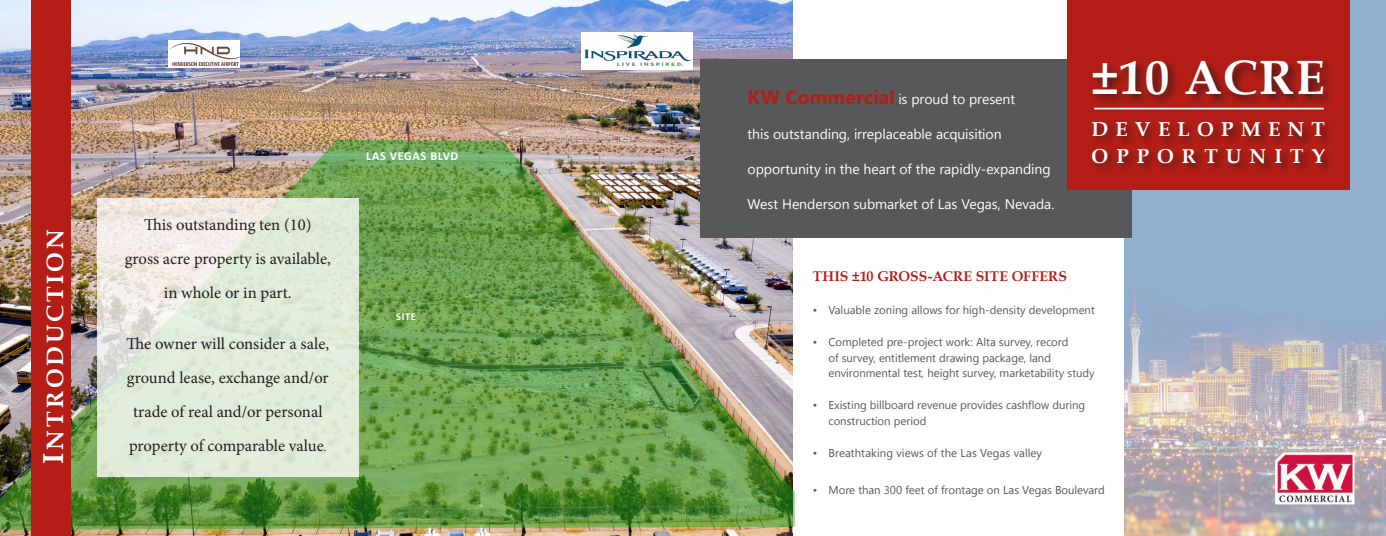
<style>
.page{position:relative;width:1386px;height:536px;background:#fff}
.page>*{position:absolute;margin:0;border:0;box-sizing:border-box;transform-origin:0 0}
.Body_Copy{font:700 48.12px "Book Antiqua";letter-spacing:.03em;color:#fff}
.t1{font:700 23.62px "Book Antiqua";letter-spacing:.12em;color:#fff}
.Body_Copy-2{font:700 20.12px "Book Antiqua";letter-spacing:.36em;color:#fff}
.Body_Copy-3{font:700 20.12px "Book Antiqua";letter-spacing:.4em;color:#fff}
.t2{font:16.62px/34.1px "Minion Pro";color:#231f20;text-align:center}
.t3{font:14px "Nirmala UI";letter-spacing:-.005em;color:#fff}
.t4{font:700 14px "Book Antiqua";letter-spacing:.01em;color:#b41d15}
.Body_Copy-4{font:700 12.25px "Calibri";letter-spacing:.05em;color:#fff}
.t5{font:11.38px/15.8px "Nirmala UI";color:#57585a}
.Body_Copy-5{font:700 10.5px "Calibri";color:#fff}
.s1{font-size:28.88px}
.s2{font-size:12.25px}
.s3{font-weight:700;font-size:19.25px;color:#b41d15}
</style>
<div class="page">
<img style="left:1124px;top:0;width:262px;height:536px">
<img style="left:0;top:0;width:793px;height:536px">
<svg style="left:168px;top:41px;width:72px;height:27px"></svg>
<img style="left:169px;top:43px;width:71px;height:22px">
<div style="left:581px;top:32px;width:112px;height:37px;background:#fff"></div>
<img style="left:584px;top:34px;width:108px;height:32px">
<div style="left:701px;top:59px;width:431px;height:179px;background:#57585a"></div>
<img style="left:0;top:140px;width:795px;height:389px">
<div style="left:1067px;top:0;width:283px;height:190px;background:#b41d15"></div>
<div style="left:1089px;top:58px;width:247px;height:116px;background:#231f20;opacity:.75"></div>
<hr style="left:1094px;top:108px;width:230px;height:1px;background:#fcfcfc">
<div style="left:32px;top:0;width:39px;height:536px;background:#b41d15"></div>
<svg style="left:97px;top:198px;width:262px;height:278px;background:#e3eadc"></svg>
<img style="left:1275px;top:452px;width:79px;height:52px">
<p class="t1" style="left:39px;top:464px;width:236px;rotate:-90deg"><span class="s1">I</span>NTRODUCTION</p>
<p class="t2" style="left:125px;top:207px;width:208px">This outstanding ten (10)<br>gross acre property is available,</p>
<p class="t2" style="left:164px;top:275px;width:129px">in whole or in part.</p>
<p class="t2" style="left:126px;top:326px;width:204px">The owner will consider a sale, ground lease, exchange and/or trade of real and/or personal property of comparable value<span class="s2">.</span></p>
<p class="Body_Copy-4" style="left:366px;top:147px;width:94px">LAS VEGAS BLVD</p>
<p class="Body_Copy-5" style="left:396px;top:309px;width:21px">SITE</p>
<p class="t3" style="left:748px;top:87px;width:269px"><span class="s3">KW Commercial</span> is proud to present</p>
<p class="t3" style="left:748px;top:122px;width:255px">this outstanding, irreplaceable acquisition</p>
<p class="t3" style="left:748px;top:157px;width:304px">opportunity in the heart of the rapidly-expanding</p>
<p class="t3" style="left:748px;top:192px;width:308px">West Henderson submarket of Las Vegas, Nevada.</p>
<p class="Body_Copy" style="left:1092px;top:45px;width:235px">±10 ACRE</p>
<p class="Body_Copy-2" style="left:1092px;top:116px;width:235px">DEVELOPMENT</p>
<p class="Body_Copy-3" style="left:1092px;top:142px;width:235px">OPPORTUNITY</p>
<p class="t4" style="left:813px;top:266px;width:256px">THIS ±10 GROSS-ACRE SITE OFFERS</p>
<p class="t5" style="left:813px;top:301px;width:284px">• Valuable zoning allows for high-density development</p>
<p class="t5" style="left:829px;top:333px;width:268px;text-indent:-16px">• Completed pre-project work: Alta survey, record<br>of survey, entitlement drawing package, land environmental test, height survey, marketability study</p>
<p class="t5" style="left:829px;top:396px;width:258px;text-indent:-16px">• Existing billboard revenue provides cashflow during construction period</p>
<p class="t5" style="left:813px;top:444px;width:231px">• Breathtaking views of the Las Vegas valley</p>
<p class="t5" style="left:813px;top:481px;width:294px">• More than 300 feet of frontage on Las Vegas Boulevard</p>
</div>
